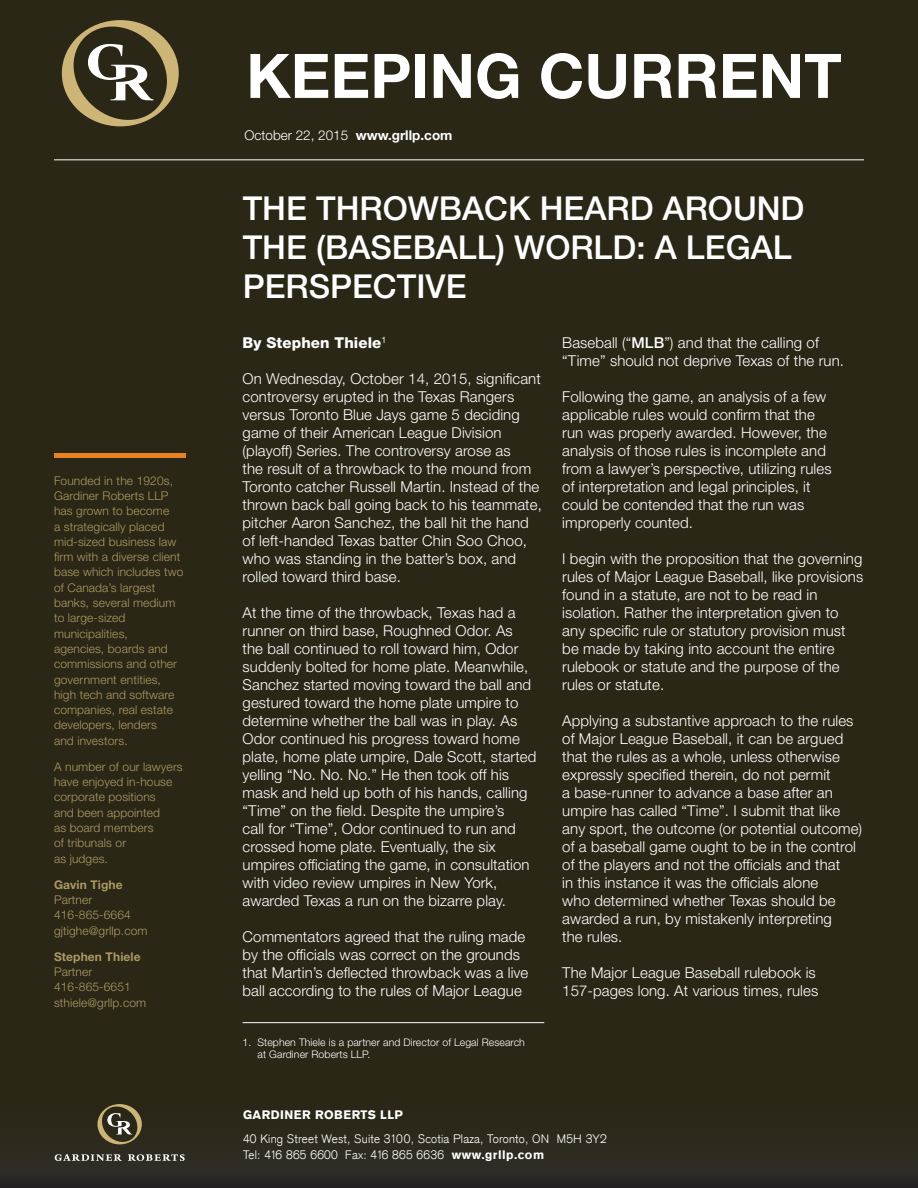
<style>
.page{position:relative;width:918px;height:1188px;background:#2a2717}
.page>*{position:absolute;margin:0;border:0;box-sizing:border-box;transform-origin:0 0}
.t1{font:700 61.5px "Helvetica Neue LT Std";color:#fff}
.t2{font:500 33px/39px "Helvetica Neue LT Std";color:#fff}
.t3{font:300 15px/18px "Helvetica Neue LT Std";letter-spacing:.005em;color:#fff}
.t4{font:800 15px "Helvetica Neue LT Std";letter-spacing:.005em;color:#fff}
.t5{font:300 13.5px "Helvetica Neue LT Std";color:#fff}
.t6{font:300 12px/15.3px "Helvetica Neue LT Std";letter-spacing:.01em;color:#ad9963}
.t7{font:300 12px/16.5px "Akzidenz Grotesk";letter-spacing:.02em;color:#fff}
.t8{font:700 12px "Helvetica Neue LT Std";letter-spacing:.01em;color:#ad9963}
.t9{font:900 12px "Akzidenz Grotesk";letter-spacing:.04em;color:#fff}
.t10{font:300 10.5px/12.6px "Helvetica Neue LT Std";letter-spacing:.005em;color:#fff}
.s1{font-weight:700}
.s2{font-weight:500}
.s3{font-weight:900}
</style>
<div class="page">
<div style="left:0;top:1087px;width:918px;height:101px;background:#2b281c"></div>
<svg style="left:62px;top:20px;width:117px;height:106px"></svg>
<hr style="left:54px;top:159px;width:810px;height:1px;background:#fff">
<div style="left:54px;top:453px;width:132px;height:5px;background:#e98223"></div>
<svg style="left:97px;top:1104px;width:45px;height:40px"></svg>
<svg style="left:55px;top:1154px;width:67px;height:7px"></svg>
<svg style="left:128px;top:1154px;width:57px;height:7px"></svg>
<hr style="left:243px;top:1022px;width:301px;height:1px;background:#fff">
<p class="t6" style="left:54px;top:472px;width:131px">Founded in the 1920s,<br>Gardiner Roberts LLP has grown to become<br>a strategically placed mid-sized business law firm with a diverse client base which includes two of Canada’s largest banks, several medium to large-sized municipalities,<br>agencies, boards and commissions and other government entities, high tech and software companies, real estate developers, lenders<br>and investors.</p>
<p class="t6" style="left:54px;top:759px;width:130px">A number of our lawyers have enjoyed in-house corporate positions<br>and been appointed<br>as board members<br>of tribunals or<br>as judges.</p>
<p class="t8" style="left:54px;top:877px;width:70px">Gavin Tighe</p>
<p class="t6" style="left:54px;top:892px;width:95px">Partner<br>416-865-6664 gjtighe@grllp.com</p>
<p class="t8" style="left:54px;top:949px;width:88px">Stephen Thiele</p>
<p class="t6" style="left:54px;top:964px;width:94px">Partner<br>416-865-6651 sthiele@grllp.com</p>
<h1 class="t1" style="left:246px;top:38px;width:597px">KEEPING CURRENT</h1>
<p class="t5" style="left:244px;top:127px;width:209px">October 22, 2015 <span class="s1">www.grllp.com</span></p>
<h2 class="t2" style="left:243px;top:188px;width:563px">THE THROWBACK HEARD AROUND<br>THE (BASEBALL) WORLD: A LEGAL<br>PERSPECTIVE</h2>
<p class="t4" style="left:243px;top:334px;width:145px">By Stephen Thiele<sup>1</sup></p>
<p class="t3" style="left:243px;top:370px;width:301px">On Wednesday, October 14, 2015, significant controversy erupted in the Texas Rangers versus Toronto Blue Jays game 5 deciding game of their American League Division (playoff) Series. The controversy arose as<br>the result of a throwback to the mound from Toronto catcher Russell Martin. Instead of the thrown back ball going back to his teammate, pitcher Aaron Sanchez, the ball hit the hand of left-handed Texas batter Chin Soo Choo, who was standing in the batter’s box, and rolled toward third base.</p>
<p class="t3" style="left:243px;top:604px;width:295px">At the time of the throwback, Texas had a runner on third base, Roughned Odor. As the ball continued to roll toward him, Odor suddenly bolted for home plate. Meanwhile, Sanchez started moving toward the ball and gestured toward the home plate umpire to determine whether the ball was in play. As Odor continued his progress toward home plate, home plate umpire, Dale Scott, started yelling “No. No. No.” He then took off his mask and held up both of his hands, calling “Time” on the field. Despite the umpire’s<br>call for “Time”, Odor continued to run and crossed home plate. Eventually, the six umpires officiating the game, in consultation with video review umpires in New York, awarded Texas a run on the bizarre play.</p>
<p class="t3" style="left:243px;top:928px;width:287px">Commentators agreed that the ruling made by the officials was correct on the grounds that Martin’s deflected throwback was a live ball according to the rules of Major League</p>
<p class="t10" style="left:258px;top:1035px;width:269px;text-indent:-15px">1. Stephen Thiele is a partner and Director of Legal Research at Gardiner Roberts LLP.</p>
<p class="t3" style="left:562px;top:334px;width:283px">Baseball (“<span class="s2">MLB</span>”) and that the calling of “Time” should not deprive Texas of the run.</p>
<p class="t3" style="left:562px;top:388px;width:271px">Following the game, an analysis of a few applicable rules would confirm that the run was properly awarded. However, the analysis of those rules is incomplete and from a lawyer’s perspective, utilizing rules of interpretation and legal principles, it could be contended that the run was improperly counted.</p>
<p class="t3" style="left:562px;top:550px;width:303px">I begin with the proposition that the governing rules of Major League Baseball, like provisions found in a statute, are not to be read in isolation. Rather the interpretation given to any specific rule or statutory provision must be made by taking into account the entire rulebook or statute and the purpose of the rules or statute.</p>
<p class="t3" style="left:562px;top:712px;width:301px">Applying a substantive approach to the rules of Major League Baseball, it can be argued that the rules as a whole, unless otherwise expressly specified therein, do not permit<br>a base-runner to advance a base after an umpire has called “Time”. I submit that like any sport, the outcome (or potential outcome) of a baseball game ought to be in the control of the players and not the officials and that<br>in this instance it was the officials alone<br>who determined whether Texas should be awarded a run, by mistakenly interpreting<br>the rules.</p>
<p class="t3" style="left:562px;top:964px;width:257px">The Major League Baseball rulebook is<br>157-pages long. At various times, rules</p>
<p class="t9" style="left:243px;top:1107px;width:162px">GARDINER ROBERTS LLP</p>
<p class="t7" style="left:243px;top:1130px;width:365px">40 King Street West, Suite 3100, Scotia Plaza, Toronto, ON M5H 3Y2<br>Tel: 416 865 6600 Fax: 416 865 6636 <span class="s3">www.grllp.com</span></p>
</div>
